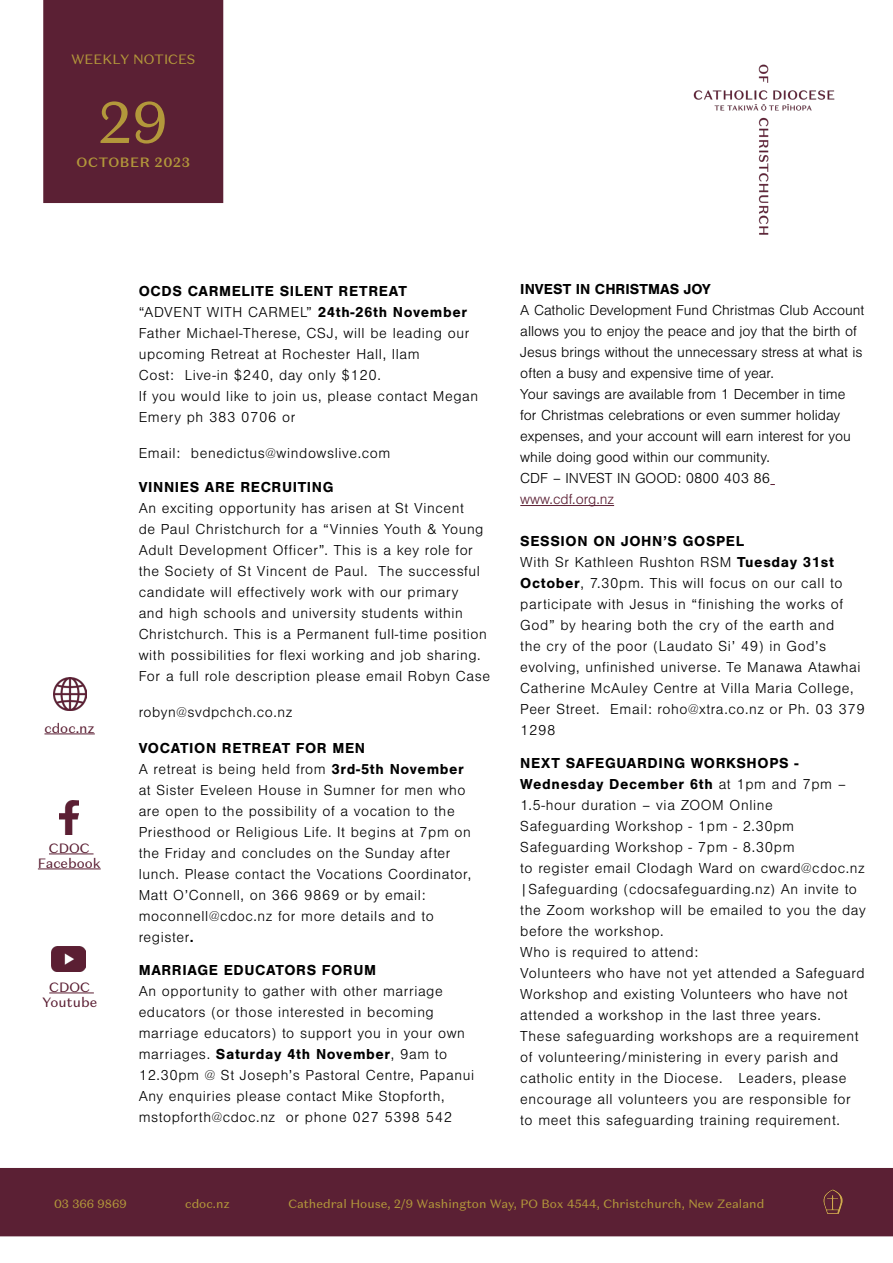
<style>
.page{position:relative;width:893px;height:1263px;background:#fff}
.page>*{position:absolute;margin:0;border:0;box-sizing:border-box;transform-origin:0 0}
.t1{font:58.5px "Domaine Sans Text";color:#b3983b}
.t2{font:300 15px/21px "Nimbus San";letter-spacing:.04em;color:#000}
.t3{font:300 15px/21px "Nimbus San";color:#000}
.t4{font:700 15px "Nimbus San";letter-spacing:.04em;color:#000}
.t5{font:700 15px "Nimbus San";letter-spacing:.005em;color:#000}
.t6{font:300 15px "Nimbus San";color:#5b1f33}
.t7{font:13.5px/15px "Domaine Sans Text";color:#5b1f33;text-align:center}
.t8{font:13.5px "Domaine Sans Text";color:#b3983b}
.t9{font:500 13.5px "Domaine Sans Text";letter-spacing:.04em;color:#b3983b}
.t10{font:12px "Domaine Sans Text";color:#b3983b}
.s1{font-weight:700}
</style>
<div class="page">
<div style="left:1px;top:1169px;width:891px;height:66px;background:#5b2034"></div>
<div style="left:0;top:1168px;width:893px;height:68px;border:2px solid #5b2034"></div>
<img style="left:693px;top:64px;width:142px;height:171px">
<img style="left:823px;top:1189px;width:20px;height:25px">
<hr style="left:520px;top:505px;width:94px;height:1px;background:#5b1f33">
<div style="left:44px;top:1px;width:179px;height:201px;background:#5b2034"></div>
<div style="left:43px;top:0;width:180px;height:203px;border:2px solid #5b2034"></div>
<img style="left:53px;top:677px;width:33px;height:33px">
<hr style="left:44px;top:733px;width:51px;height:1px;background:#5b1f33">
<img style="left:60px;top:800px;width:18px;height:34px">
<hr style="left:49px;top:853px;width:45px;height:1px;background:#5b1f33">
<hr style="left:38px;top:868px;width:63px;height:1px;background:#5b1f33">
<img style="left:51px;top:947px;width:35px;height:24px">
<hr style="left:49px;top:992px;width:45px;height:1px;background:#5b1f33">
<p class="t8" style="left:71px;top:51px;width:126px">WEEKLY NOTICES</p>
<h1 class="t1" style="left:99px;top:86px;width:71px">29</h1>
<p class="t9" style="left:77px;top:153px;width:115px">OCTOBER 2023</p>
<p class="t7" style="left:44px;top:720px;width:52px">cdoc.nz</p>
<p class="t7" style="left:38px;top:840px;width:64px">CDOC<br>Facebook</p>
<p class="t7" style="left:42px;top:979px;width:57px">CDOC<br>Youtube</p>
<p class="t2" style="left:139px;top:281px;width:341px"><span class="s1">OCDS CARMELITE SILENT RETREAT<br></span>“ADVENT WITH CARMEL” <span class="s1">24th-26th November </span>Father Michael-Therese, CSJ, will be leading our upcoming Retreat at Rochester Hall, Ilam<br>Cost: Live-in $240, day only $120.<br>If you would like to join us, please contact Megan Emery ph 383 0706 or</p>
<p class="t2" style="left:139px;top:443px;width:253px">Email: benedictus@windowslive.com</p>
<p class="t4" style="left:139px;top:479px;width:196px">VINNIES ARE RECRUITING</p>
<p class="t2" style="left:139px;top:498px;width:353px">An exciting opportunity has arisen at St Vincent<br>de Paul Christchurch for a “Vinnies Youth &amp; Young Adult Development Officer”. This is a key role for the Society of St Vincent de Paul. The successful candidate will effectively work with our primary<br>and high schools and university students within Christchurch. This is a Permanent full-time position with possibilities for flexi working and job sharing.<br>For a full role description please email Robyn Case</p>
<p class="t2" style="left:139px;top:702px;width:155px">robyn@svdpchch.co.nz</p>
<p class="t2" style="left:139px;top:738px;width:334px"><span class="s1">VOCATION RETREAT FOR MEN<br></span>A retreat is being held from <span class="s1">3rd-5th November </span>at Sister Eveleen House in Sumner for men who are open to the possibility of a vocation to the Priesthood or Religious Life. It begins at 7pm on the Friday and concludes on the Sunday after lunch. Please contact the Vocations Coordinator, Matt O’Connell, on 366 9869 or by email: moconnell@cdoc.nz for more details and to register<span class="s1">.</span></p>
<p class="t4" style="left:139px;top:962px;width:239px">MARRIAGE EDUCATORS FORUM</p>
<p class="t2" style="left:139px;top:981px;width:337px">An opportunity to gather with other marriage educators (or those interested in becoming marriage educators) to support you in your own marriages. <span class="s1">Saturday 4th November</span>, 9am to 12.30pm @ St Joseph’s Pastoral Centre, Papanui Any enquiries please contact Mike Stopforth, mstopforth@cdoc.nz or phone 027 5398 542</p>
<p class="t5" style="left:520px;top:281px;width:192px">INVEST IN CHRISTMAS JOY</p>
<p class="t3" style="left:520px;top:300px;width:346px">A Catholic Development Fund Christmas Club Account allows you to enjoy the peace and joy that the birth of Jesus brings without the unnecessary stress at what is often a busy and expensive time of year.<br>Your savings are available from 1 December in time for Christmas celebrations or even summer holiday expenses, and your account will earn interest for you while doing good within our community.<br>CDF – INVEST IN GOOD: 0800 403 86</p>
<p class="t6" style="left:520px;top:491px;width:95px">www.cdf.org.nz</p>
<p class="t2" style="left:520px;top:531px;width:346px"><span class="s1">SESSION ON JOHN’S GOSPEL<br></span>With Sr Kathleen Rushton RSM <span class="s1">Tuesday 31st October</span>, 7.30pm. This will focus on our call to participate with Jesus in “finishing the works of God” by hearing both the cry of the earth and<br>the cry of the poor (Laudato Si’ 49) in God’s evolving, unfinished universe. Te Manawa Atawhai Catherine McAuley Centre at Villa Maria College, Peer Street. Email: roho@xtra.co.nz or Ph. 03 379<br>1298</p>
<p class="t2" style="left:520px;top:753px;width:347px"><span class="s1">NEXT SAFEGUARDING WORKSHOPS - Wednesday December 6th</span> at 1pm and 7pm – 1.5-hour duration – via ZOOM Online Safeguarding Workshop - 1pm - 2.30pm Safeguarding Workshop - 7pm - 8.30pm<br>to register email Clodagh Ward on cward@cdoc.nz |Safeguarding (cdocsafeguarding.nz) An invite to the Zoom workshop will be emailed to you the day before the workshop.<br>Who is required to attend:<br>Volunteers who have not yet attended a Safeguard Workshop and existing Volunteers who have not attended a workshop in the last three years.<br>These safeguarding workshops are a requirement of volunteering/ministering in every parish and catholic entity in the Diocese. Leaders, please encourage all volunteers you are responsible for to meet this safeguarding training requirement.</p>
<p class="t10" style="left:54px;top:1196px;width:74px">03 366 9869</p>
<p class="t10" style="left:185px;top:1196px;width:46px">cdoc.nz</p>
<p class="t10" style="left:288px;top:1196px;width:477px">Cathedral House, 2/9 Washington Way, PO Box 4544, Christchurch, New Zealand</p>
</div>
